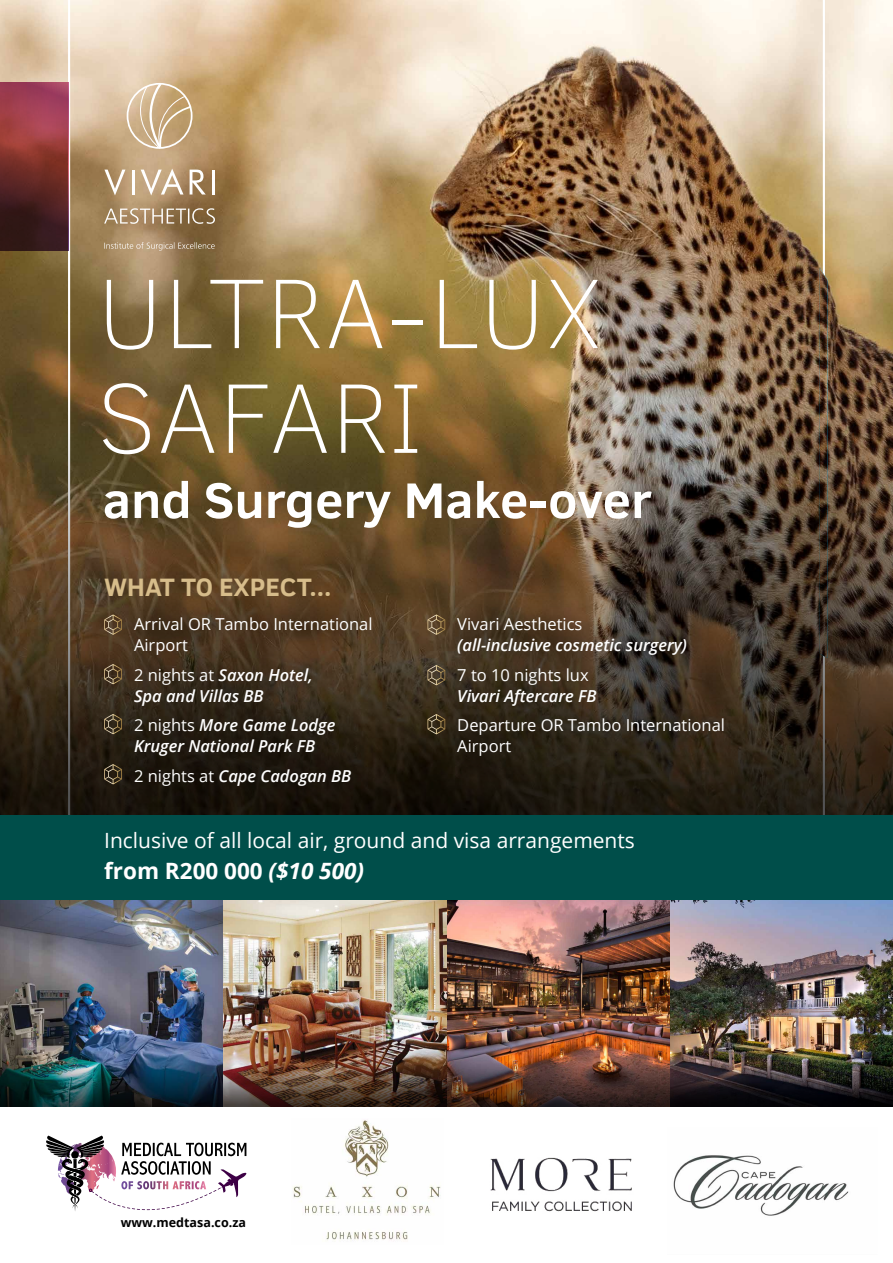
<style>
.page{position:relative;width:893px;height:1263px;background:#fff}
.page>*{position:absolute;margin:0;border:0;box-sizing:border-box;transform-origin:0 0}
.t1{font:100 100.95px/104.7px "Clear Sans";color:#fff}
.t2{font:700 51px "Clear Sans";color:#fff}
.t3{font:700 25.8px "Clear Sans";color:#d7bd8b}
.t4{font:700 22.5px "Open Sans";color:#fff}
.t5{font:21px "Open Sans";color:#fff}
.t6{font:italic 600 16.5px/21px "Open Sans";color:#fff}
.t7{font:16.5px/21px "Open Sans";color:#fff}
.t8{font:700 12.6px "Open Sans";color:#000}
.s1{font-weight:400;font-style:normal}
.s2{font-style:italic}
</style>
<div class="page">
<img style="left:0;top:0;width:893px;height:367px">
<img style="left:68px;top:0;width:757px;height:367px">
<img style="left:820px;top:268px;width:7px;height:99px">
<svg style="left:0;top:367px;width:893px;height:448px;background:#5a472d"></svg>
<svg style="left:126px;top:81px;width:67px;height:70px;background:#d1b793"></svg>
<svg style="left:104px;top:170px;width:21px;height:25px"></svg>
<hr style="left:132px;top:170px;width:3px;height:24px;background:#fff">
<svg style="left:141px;top:169px;width:43px;height:26px"></svg>
<svg style="left:190px;top:170px;width:16px;height:24px"></svg>
<hr style="left:212px;top:170px;width:3px;height:24px;background:#fff">
<svg style="left:104px;top:242px;width:111px;height:9px"></svg>
<svg style="left:104px;top:208px;width:111px;height:16px;background:#ac9475"></svg>
<svg style="left:0;top:83px;width:68px;height:168px;background:#712e32"></svg>
<div style="left:108px;top:591px;width:290px;height:220px;background:#000;opacity:.75"></div>
<div style="left:432px;top:592px;width:319px;height:188px;background:#000;opacity:.75"></div>
<svg style="left:104px;top:614px;width:18px;height:21px"></svg>
<svg style="left:104px;top:664px;width:18px;height:20px"></svg>
<svg style="left:104px;top:714px;width:18px;height:20px"></svg>
<svg style="left:427px;top:665px;width:18px;height:20px"></svg>
<svg style="left:427px;top:714px;width:18px;height:20px"></svg>
<svg style="left:104px;top:764px;width:18px;height:20px"></svg>
<svg style="left:427px;top:614px;width:18px;height:21px"></svg>
<div style="left:0;top:815px;width:893px;height:85px;background:#004e4a"></div>
<img style="left:0;top:900px;width:224px;height:158px">
<img style="left:224px;top:900px;width:669px;height:158px">
<svg style="left:46px;top:1135px;width:201px;height:76px"></svg>
<img style="left:293px;top:1120px;width:148px;height:121px">
<img style="left:0;top:1058px;width:893px;height:49px">
<img style="left:673px;top:1155px;width:176px;height:61px">
<img style="left:490px;top:1157px;width:142px;height:55px">
<h1 class="t1" style="left:97px;top:261px;width:506px">ULTRA-LUX<br>SAFARI</h1>
<h2 class="t2" style="left:103px;top:463px;width:551px">and Surgery Make-over</h2>
<h3 class="t3" style="left:104px;top:569px;width:229px">WHAT TO EXPECT...</h3>
<p class="t7" style="left:134px;top:613px;width:240px">Arrival OR Tambo International<br>Airport</p>
<p class="t6" style="left:134px;top:664px;width:180px"><span class="s1">2 nights at</span> Saxon Hotel,<br>Spa and Villas BB</p>
<p class="t6" style="left:134px;top:714px;width:203px"><span class="s1">2 nights</span> More Game Lodge<br>Kruger National Park FB</p>
<p class="t6" style="left:134px;top:765px;width:219px"><span class="s1">2 nights at</span> Cape Cadogan BB</p>
<p class="t7" style="left:457px;top:613px;width:127px">Vivari Aesthetics</p>
<p class="t6" style="left:457px;top:634px;width:231px">(all-inclusive cosmetic surgery)</p>
<p class="t7" style="left:457px;top:664px;width:133px">7 to 10 nights lux</p>
<p class="t6" style="left:457px;top:685px;width:141px">Vivari Aftercare FB</p>
<p class="t7" style="left:457px;top:714px;width:269px">Departure OR Tambo International<br>Airport</p>
<p class="t5" style="left:104px;top:826px;width:532px">Inclusive of all local air, ground and visa arrangements</p>
<h3 class="t4" style="left:104px;top:855px;width:261px">from R200 000 <span class="s2">($10 500)</span></h3>
<p class="t8" style="left:121px;top:1214px;width:127px">www.medtasa.co.za</p>
</div>
